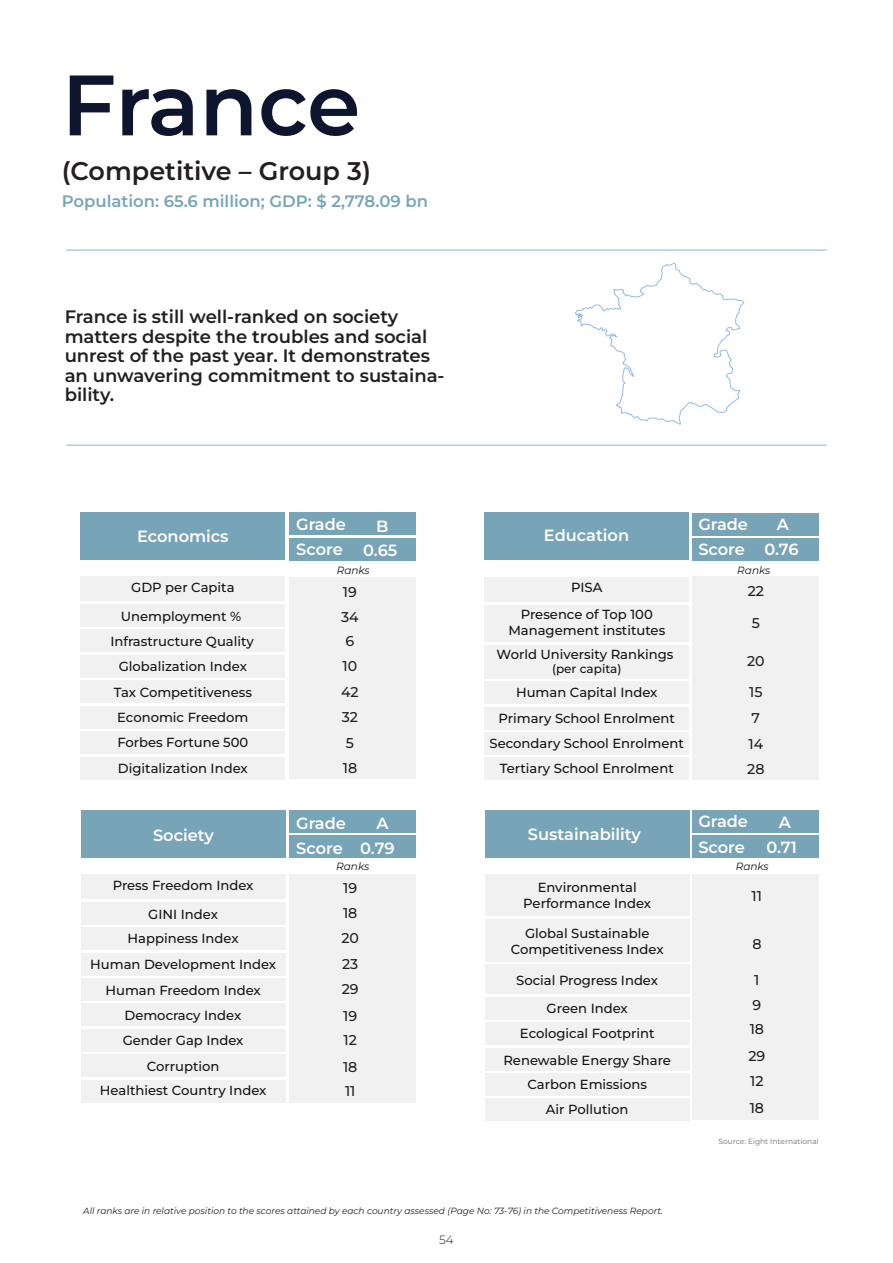
<style>
.page{position:relative;width:893px;height:1263px;background:#fff}
.page>*{position:absolute;margin:0;border:0;box-sizing:border-box;transform-origin:0 0}
.t1{font:600 85.5px "Montserrat";letter-spacing:-.01em;color:#0d162e}
.t2{font:600 25.5px "Montserrat";color:#231f20}
.t3{font:600 18px/19.5px "Montserrat";color:#231f20}
.t4{font:600 16.5px "Montserrat";color:#78a5b8}
.t5{font:600 16.2px "Montserrat";color:#fff}
.t6{font:500 14.1px/25.3px "Montserrat";color:#231f20}
.t7{font:500 13.2px/25.3px "Montserrat";color:#121415;text-align:center}
.t8{font:500 12px "Montserrat";color:#121415}
.t9{font:300 12px "Montserrat Alternates";color:#231f20}
.t10{font:italic 10.5px "Montserrat";color:#121415}
.t11{font:italic 9px "Montserrat";color:#231f20}
.t12{font:7.5px "Montserrat";color:#6c6d70}
</style>
<div class="page">
<div style="left:693px;top:836px;width:126px;height:22px;background:#78a4b7"></div>
<div style="left:485px;top:810px;width:205px;height:48px;background:#78a4b7"></div>
<div style="left:693px;top:874px;width:126px;height:246px;background:#f0f1f0"></div>
<div style="left:693px;top:810px;width:126px;height:22px;background:#78a4b7"></div>
<div style="left:485px;top:874px;width:205px;height:42px;background:#f0f1f0"></div>
<div style="left:485px;top:919px;width:205px;height:43px;background:#f0f1f0"></div>
<div style="left:485px;top:965px;width:205px;height:29px;background:#f0f1f0"></div>
<div style="left:485px;top:997px;width:205px;height:23px;background:#f0f1f0"></div>
<div style="left:485px;top:1023px;width:205px;height:22px;background:#f0f1f0"></div>
<div style="left:485px;top:1048px;width:205px;height:22px;background:#f0f1f0"></div>
<div style="left:485px;top:1073px;width:205px;height:22px;background:#f0f1f0"></div>
<div style="left:485px;top:1098px;width:205px;height:22px;background:#f0f1f0"></div>
<div style="left:693px;top:539px;width:126px;height:22px;background:#78a4b7"></div>
<div style="left:484px;top:513px;width:205px;height:47px;background:#78a4b7"></div>
<div style="left:693px;top:577px;width:126px;height:203px;background:#f0f1f0"></div>
<div style="left:693px;top:513px;width:126px;height:22px;background:#78a4b7"></div>
<div style="left:484px;top:577px;width:205px;height:24px;background:#f0f1f0"></div>
<div style="left:484px;top:605px;width:205px;height:37px;background:#f0f1f0"></div>
<div style="left:484px;top:645px;width:205px;height:33px;background:#f0f1f0"></div>
<div style="left:484px;top:682px;width:205px;height:22px;background:#f0f1f0"></div>
<div style="left:484px;top:707px;width:205px;height:22px;background:#f0f1f0"></div>
<div style="left:484px;top:732px;width:205px;height:22px;background:#f0f1f0"></div>
<div style="left:484px;top:758px;width:205px;height:22px;background:#f0f1f0"></div>
<div style="left:81px;top:810px;width:205px;height:48px;background:#78a4b7"></div>
<div style="left:289px;top:874px;width:126px;height:228px;background:#f0f1f0"></div>
<div style="left:289px;top:810px;width:126px;height:22px;background:#78a4b7"></div>
<div style="left:289px;top:836px;width:126px;height:22px;background:#78a4b7"></div>
<div style="left:81px;top:874px;width:205px;height:25px;background:#f0f1f0"></div>
<div style="left:81px;top:902px;width:205px;height:22px;background:#f0f1f0"></div>
<div style="left:81px;top:927px;width:205px;height:22px;background:#f0f1f0"></div>
<div style="left:81px;top:953px;width:205px;height:22px;background:#f0f1f0"></div>
<div style="left:81px;top:978px;width:205px;height:22px;background:#f0f1f0"></div>
<div style="left:81px;top:1004px;width:205px;height:22px;background:#f0f1f0"></div>
<div style="left:81px;top:1029px;width:205px;height:22px;background:#f0f1f0"></div>
<div style="left:81px;top:1055px;width:205px;height:22px;background:#f0f1f0"></div>
<div style="left:81px;top:1080px;width:205px;height:22px;background:#f0f1f0"></div>
<div style="left:80px;top:513px;width:205px;height:47px;background:#78a4b7"></div>
<div style="left:80px;top:577px;width:205px;height:24px;background:#f0f1f0"></div>
<div style="left:80px;top:604px;width:205px;height:22px;background:#f0f1f0"></div>
<div style="left:80px;top:630px;width:205px;height:22px;background:#f0f1f0"></div>
<div style="left:80px;top:655px;width:205px;height:22px;background:#f0f1f0"></div>
<div style="left:80px;top:681px;width:205px;height:22px;background:#f0f1f0"></div>
<div style="left:80px;top:706px;width:205px;height:22px;background:#f0f1f0"></div>
<div style="left:80px;top:732px;width:205px;height:22px;background:#f0f1f0"></div>
<div style="left:289px;top:577px;width:126px;height:201px;background:#f0f1f0"></div>
<div style="left:289px;top:513px;width:126px;height:22px;background:#78a4b7"></div>
<div style="left:289px;top:538px;width:126px;height:22px;background:#78a4b7"></div>
<div style="left:80px;top:757px;width:205px;height:22px;background:#f0f1f0"></div>
<hr style="left:66px;top:250px;width:761px;height:1px;background:#94bbe3">
<hr style="left:66px;top:445px;width:761px;height:1px;background:#94bbe3">
<svg style="left:575px;top:262px;width:170px;height:163px"></svg>
<h1 class="t1" style="left:62px;top:48px;width:300px">France</h1>
<h2 class="t2" style="left:62px;top:154px;width:311px">(Competitive – Group 3)</h2>
<p class="t4" style="left:62px;top:190px;width:368px">Population: 65.6 million; GDP: $ 2,778.09 bn</p>
<h3 class="t3" style="left:65px;top:307px;width:381px">France is still well-ranked on society matters despite the troubles and social unrest of the past year. It demonstrates an unwavering commitment to sustaina&shy;bility.</h3>
<p class="t5" style="left:137px;top:525px;width:93px">Economics</p>
<p class="t7" style="left:121px;top:573px;width:122px;line-height:28.7px">GDP per Capita<br>Unemployment %</p>
<p class="t7" style="left:110px;top:628px;width:145px">Infrastructure Quality<br>Globalization Index<br>Tax Competitiveness<br>Economic Freedom<br>Forbes Fortune 500<br>Digitalization Index</p>
<p class="t5" style="left:153px;top:825px;width:62px">Society</p>
<p class="t7" style="left:113px;top:870px;width:142px;line-height:29px">Press Freedom Index<br>GINI Index</p>
<p class="t7" style="left:90px;top:924px;width:187px;line-height:26.8px">Happiness Index<br>Human Development Index</p>
<p class="t7" style="left:100px;top:977px;width:168px">Human Freedom Index<br>Democracy Index<br>Gender Gap Index<br>Corruption<br>Healthiest Country Index</p>
<p class="t5" style="left:296px;top:513px;width:51px">Grade</p>
<p class="t5" style="left:296px;top:538px;width:48px">Score</p>
<p class="t5" style="left:376px;top:515px;width:14px">B</p>
<p class="t5" style="left:363px;top:539px;width:36px">0.65</p>
<p class="t10" style="left:337px;top:563px;width:34px">Ranks</p>
<p class="t6" style="left:341px;top:579px;width:19px;line-height:24.5px;text-align:center">19<br>34<br>6</p>
<p class="t6" style="left:341px;top:653px;width:19px;text-align:center">10<br>42<br>32<br>5<br>18</p>
<p class="t5" style="left:296px;top:812px;width:51px">Grade</p>
<p class="t5" style="left:376px;top:812px;width:14px">A</p>
<p class="t5" style="left:296px;top:838px;width:48px">Score</p>
<p class="t5" style="left:360px;top:838px;width:36px">0.79</p>
<p class="t10" style="left:336px;top:859px;width:35px">Ranks</p>
<p class="t6" style="left:341px;top:875px;width:19px">19<br>18<br>20<br>23</p>
<p class="t6" style="left:342px;top:976px;width:18px">29</p>
<p class="t6" style="left:343px;top:1004px;width:15px;line-height:24px">19<br>12</p>
<p class="t6" style="left:343px;top:1054px;width:16px;line-height:24.2px">18<br>11</p>
<p class="t5" style="left:544px;top:525px;width:87px">Education</p>
<p class="t7" style="left:521px;top:574px;width:134px;line-height:26.7px">PISA<br>Presence of Top 100</p>
<p class="t7" style="left:508px;top:617px;width:158px">Management institutes</p>
<p class="t7" style="left:497px;top:641px;width:178px">World University Rankings</p>
<p class="t8" style="left:552px;top:661px;width:71px">(per capita)</p>
<p class="t7" style="left:490px;top:679px;width:196px">Human Capital Index<br>Primary School Enrolment<br>Secondary School Enrolment<br>Tertiary School Enrolment</p>
<p class="t5" style="left:698px;top:514px;width:51px">Grade</p>
<p class="t5" style="left:698px;top:539px;width:48px">Score</p>
<p class="t5" style="left:777px;top:513px;width:14px">A</p>
<p class="t5" style="left:764px;top:539px;width:36px">0.76</p>
<p class="t10" style="left:737px;top:564px;width:34px">Ranks</p>
<p class="t6" style="left:748px;top:578px;width:18px">22</p>
<p class="t6" style="left:752px;top:610px;width:10px">5</p>
<p class="t6" style="left:747px;top:646px;width:19px;line-height:30.9px">20<br>15</p>
<p class="t6" style="left:747px;top:705px;width:19px;text-align:center">7<br>14<br>28</p>
<p class="t5" style="left:528px;top:823px;width:115px">Sustainability</p>
<p class="t7" style="left:523px;top:879px;width:129px;line-height:15.8px">Environmental<br>Performance Index</p>
<p class="t7" style="left:511px;top:925px;width:154px;line-height:15.8px">Global Sustainable<br>Competitiveness Index</p>
<p class="t7" style="left:516px;top:965px;width:143px;line-height:28.3px">Social Progress Index<br>Green Index</p>
<p class="t7" style="left:503px;top:1020px;width:169px;line-height:26.8px">Ecological Footprint<br>Renewable Energy Share</p>
<p class="t7" style="left:527px;top:1071px;width:121px">Carbon Emissions<br>Air Pollution</p>
<p class="t5" style="left:698px;top:811px;width:51px">Grade</p>
<p class="t10" style="left:736px;top:859px;width:34px">Ranks</p>
<p class="t5" style="left:779px;top:811px;width:14px">A</p>
<p class="t5" style="left:698px;top:836px;width:48px">Score</p>
<p class="t5" style="left:766px;top:836px;width:32px">0.71</p>
<p class="t6" style="left:752px;top:883px;width:12px">11</p>
<p class="t6" style="left:752px;top:931px;width:11px">8</p>
<p class="t6" style="left:750px;top:967px;width:16px;line-height:24.8px;text-align:center">1<br>9<br>18</p>
<p class="t6" style="left:748px;top:1043px;width:18px;line-height:24.8px">29<br>12</p>
<p class="t6" style="left:750px;top:1095px;width:16px">18</p>
<p class="t12" style="left:718px;top:1136px;width:102px">Source: Eight International</p>
<p class="t11" style="left:83px;top:1204px;width:581px">All ranks are in relative position to the scores attained by each country assessed (Page No: 73-76) in the Competitiveness Report.</p>
<p class="t9" style="left:439px;top:1231px;width:16px">54</p>
</div>
